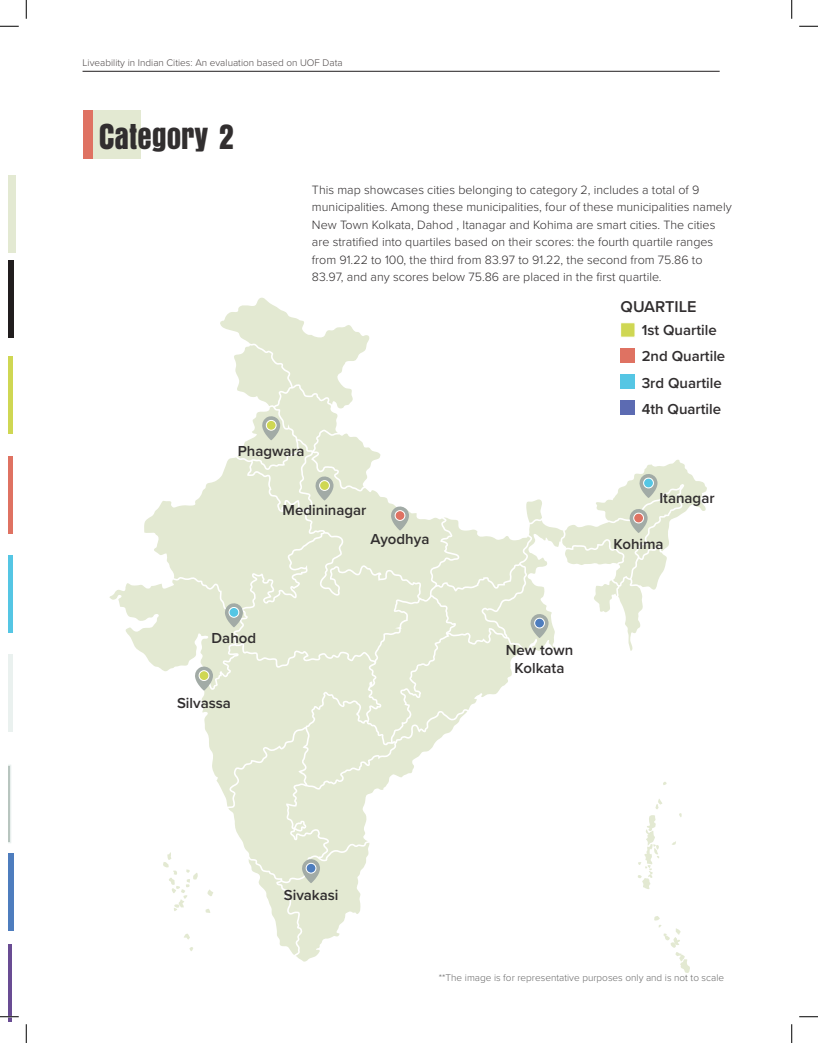
<style>
.page{position:relative;width:818px;height:1043px;background:#fff}
.page>*{position:absolute;margin:0;border:0;box-sizing:border-box;transform-origin:0 0}
.t1{font:37.5px "Anzeigen Gro";color:#312e2f}
.t2{font:600 16.25px "Proxima Nova";color:#312e2f}
.t3{font:600 15px/26.2px "Proxima Nova";color:#312e2f;text-align:center}
.t4{font:300 12.5px/17.5px "Proxima Nova";color:#312e2f}
.t5{font:300 10px "Proxima Nova";color:#686868}
.t6{font:300 10px "Proxima Nova";color:#4e4848}
</style>
<div class="page">
<div style="left:8px;top:176px;width:7px;height:77px;background:#e3e9d2"></div>
<div style="left:8px;top:852px;width:6px;height:78px;background:#4e7dbe"></div>
<hr style="left:82px;top:71px;width:637px;height:1px;background:#211d1e">
<div style="left:8px;top:260px;width:6px;height:78px;background:#211d1e"></div>
<hr style="left:8px;top:356px;width:4px;height:78px;background:#cfd753">
<hr style="left:8px;top:456px;width:4px;height:77px;background:#df7262">
<hr style="left:8px;top:555px;width:4px;height:77px;background:#55c6e4">
<hr style="left:8px;top:654px;width:4px;height:78px;background:#eaf1ef">
<svg style="left:8px;top:765px;width:3px;height:78px"></svg>
<hr style="left:8px;top:944px;width:4px;height:78px;background:#694c93">
<div style="left:92px;top:111px;width:49px;height:48px;background:#e3e9d2"></div>
<div style="left:82px;top:111px;width:10px;height:48px;background:#df7262"></div>
<svg style="left:109px;top:297px;width:598px;height:676px"></svg>
<div style="left:395px;top:510px;width:10px;height:10px;background:#df7262;border-radius:50%"></div>
<div style="left:395px;top:510px;width:10px;height:11px;border:1px solid #fff;border-radius:50%"></div>
<div style="left:620px;top:322px;width:15px;height:15px;background:#cfd753;border:1px solid #fff"></div>
<div style="left:620px;top:349px;width:15px;height:14px;background:#df7262"></div>
<div style="left:620px;top:375px;width:15px;height:14px;background:#55c6e4"></div>
<div style="left:620px;top:401px;width:15px;height:14px;background:#5c6bb2"></div>
<svg style="left:0;top:25px;width:19px;height:2px"></svg>
<svg style="left:799px;top:25px;width:19px;height:2px"></svg>
<svg style="left:0;top:1016px;width:19px;height:1px"></svg>
<svg style="left:799px;top:1016px;width:19px;height:1px"></svg>
<svg style="left:25px;top:0;width:2px;height:19px"></svg>
<svg style="left:25px;top:1024px;width:2px;height:18px"></svg>
<svg style="left:791px;top:0;width:1px;height:19px"></svg>
<svg style="left:791px;top:1024px;width:1px;height:18px"></svg>
<p class="t6" style="left:82px;top:55px;width:262px">Liveability in Indian Cities: An evaluation based on UOF Data</p>
<h1 class="t1" style="left:99px;top:116px;width:137px">Category 2</h1>
<p class="t4" style="left:312px;top:180px;width:421px">This map showcases cities belonging to category 2, includes a total of 9 municipalities. Among these municipalities, four of these municipalities namely New Town Kolkata, Dahod , Itanagar and Kohima are smart cities. The cities are stratified into quartiles based on their scores: the fourth quartile ranges from 91.22 to 100, the third from 83.97 to 91.22, the second from 75.86 to 83.97, and any scores below 75.86 are placed in the first quartile.</p>
<h2 class="t2" style="left:620px;top:294px;width:77px">QUARTILE</h2>
<p class="t3" style="left:641px;top:316px;width:85px;text-align:left">1st Quartile<br>2nd Quartile<br>3rd Quartile<br>4th Quartile</p>
<p class="t3" style="left:238px;top:438px;width:68px">Phagwara</p>
<p class="t3" style="left:282px;top:496px;width:85px">Medininagar</p>
<p class="t3" style="left:370px;top:525px;width:60px">Ayodhya</p>
<p class="t3" style="left:212px;top:625px;width:46px">Dahod</p>
<p class="t3" style="left:177px;top:689px;width:55px">Silvassa</p>
<p class="t3" style="left:505px;top:640px;width:69px;line-height:18px">New town<br>Kolkata</p>
<p class="t3" style="left:659px;top:485px;width:57px">Itanagar</p>
<p class="t3" style="left:613px;top:530px;width:52px">Kohima</p>
<p class="t3" style="left:284px;top:881px;width:56px">Sivakasi</p>
<p class="t5" style="left:439px;top:970px;width:287px">**The image is for representative purposes only and is not to scale</p>
</div>
